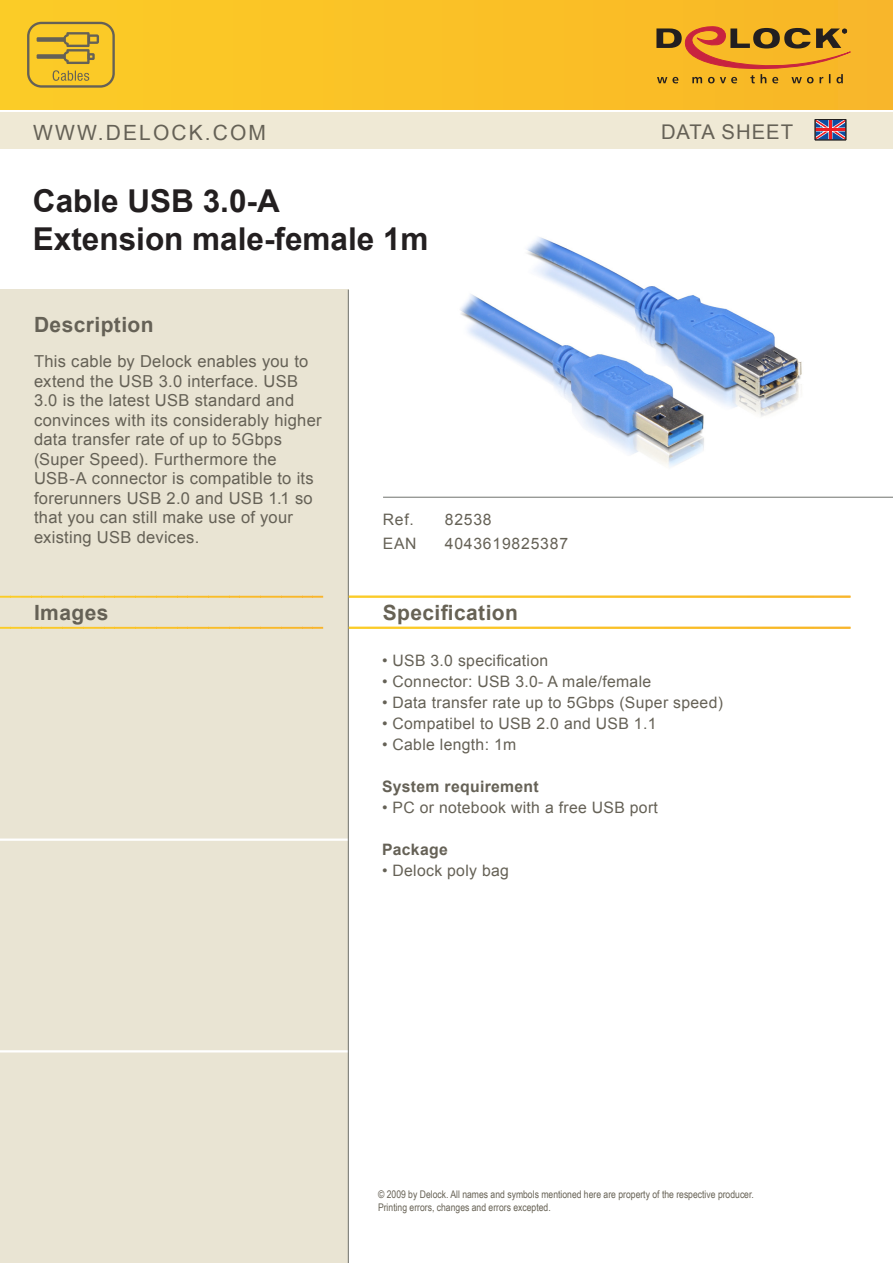
<style>
.page{position:relative;width:893px;height:1263px;background:#fff}
.page>*{position:absolute;margin:0;border:0;box-sizing:border-box;transform-origin:0 0}
.t1{font:700 31.5px "Arial";color:#231f20}
._001{font:700 21px "Arial";letter-spacing:.02em;color:#656156}
.t2{font:21px "Arial";letter-spacing:.1em;color:#656156}
._001-2{font:700 21px "Arial";letter-spacing:.02em;color:#676255}
.t3{font:20.25px "Arial";letter-spacing:.05em;color:#656156}
._001-3{font:16.5px/19.5px "Arial";letter-spacing:.015em;color:#656156}
._003-02{font:15.75px "Arial";letter-spacing:.02em;color:#656156}
._003-02-2{font:700 15.75px "Arial";letter-spacing:.02em;color:#656156}
._003-02-3{font:15.75px "Arial";letter-spacing:.05em;color:#656156}
.t4{font:10.5px "Arial Narrow";color:#676255}
</style>
<div class="page">
<div style="left:0;top:290px;width:349px;height:973px;background:#e9e4d3"></div>
<svg style="left:0;top:596px;width:10px;height:33px"></svg>
<svg style="left:10px;top:596px;width:11px;height:33px"></svg>
<svg style="left:21px;top:596px;width:10px;height:33px"></svg>
<svg style="left:31px;top:596px;width:11px;height:33px"></svg>
<svg style="left:42px;top:596px;width:10px;height:33px"></svg>
<svg style="left:52px;top:596px;width:11px;height:33px"></svg>
<svg style="left:63px;top:596px;width:10px;height:33px"></svg>
<svg style="left:73px;top:596px;width:10px;height:33px"></svg>
<svg style="left:83px;top:596px;width:11px;height:33px"></svg>
<svg style="left:94px;top:596px;width:10px;height:33px"></svg>
<svg style="left:104px;top:596px;width:11px;height:33px"></svg>
<svg style="left:115px;top:596px;width:10px;height:33px"></svg>
<svg style="left:125px;top:596px;width:11px;height:33px"></svg>
<svg style="left:136px;top:596px;width:10px;height:33px"></svg>
<svg style="left:146px;top:596px;width:10px;height:33px"></svg>
<svg style="left:156px;top:596px;width:11px;height:33px"></svg>
<svg style="left:167px;top:596px;width:10px;height:33px"></svg>
<svg style="left:177px;top:596px;width:11px;height:33px"></svg>
<svg style="left:188px;top:596px;width:10px;height:33px"></svg>
<svg style="left:198px;top:596px;width:10px;height:33px"></svg>
<svg style="left:208px;top:596px;width:11px;height:33px"></svg>
<svg style="left:219px;top:596px;width:10px;height:33px"></svg>
<svg style="left:229px;top:596px;width:11px;height:33px"></svg>
<svg style="left:240px;top:596px;width:10px;height:33px"></svg>
<svg style="left:250px;top:596px;width:11px;height:33px"></svg>
<svg style="left:261px;top:596px;width:10px;height:33px"></svg>
<svg style="left:271px;top:596px;width:10px;height:33px"></svg>
<svg style="left:281px;top:596px;width:11px;height:33px"></svg>
<svg style="left:292px;top:596px;width:10px;height:33px"></svg>
<svg style="left:302px;top:596px;width:11px;height:33px"></svg>
<svg style="left:313px;top:596px;width:10px;height:33px"></svg>
<hr style="left:323px;top:596px;width:1px;height:33px;background:#f8b52c">
<div style="left:0;top:0;width:893px;height:109px;background:#fac226"></div>
<div style="left:0;top:113px;width:893px;height:36px;background:#efe9d5"></div>
<svg style="left:656px;top:26px;width:195px;height:57px"></svg>
<svg style="left:817px;top:121px;width:27px;height:17px"></svg>
<hr style="left:829px;top:120px;width:3px;height:20px;background:#ee1d23">
<hr style="left:815px;top:128px;width:31px;height:3px;background:#ee1d23">
<div style="left:815px;top:119px;width:31px;height:21px;border:1px solid #231f20"></div>
<hr style="left:383px;top:497px;width:510px;height:1px;background:#70726e">
<hr style="left:0;top:838px;width:349px;height:3px;background:#fff">
<hr style="left:0;top:1050px;width:349px;height:2px;background:#fff">
<hr style="left:348px;top:290px;width:1px;height:973px;background:#70726e">
<svg style="left:27px;top:22px;width:88px;height:66px"></svg>
<svg style="left:349px;top:596px;width:501px;height:33px"></svg>
<img style="left:460px;top:237px;width:342px;height:230px">
<p class="t2" style="left:33px;top:118px;width:234px">WWW.DELOCK.COM</p>
<p class="t3" style="left:661px;top:119px;width:134px">DATA SHEET</p>
<p class="t1" style="left:33px;top:180px;width:248px">Cable USB 3.0-A</p>
<p class="t1" style="left:33px;top:218px;width:397px">Extension male-female 1m</p>
<p class="_001" style="left:34px;top:311px;width:121px">Description</p>
<p class="_001-3" style="left:34px;top:352px;width:289px">This cable by Delock enables you to extend the USB 3.0 interface. USB<br>3.0 is the latest USB standard and convinces with its considerably higher data transfer rate of up to 5Gbps (Super Speed). Furthermore the<br>USB-A connector is compatible to its forerunners USB 2.0 and USB 1.1 so that you can still make use of your existing USB devices.</p>
<p class="_001" style="left:34px;top:599px;width:76px">Images</p>
<p class="_003-02" style="left:383px;top:509px;width:33px">Ref.</p>
<p class="_003-02" style="left:383px;top:533px;width:35px">EAN</p>
<p class="_003-02" style="left:445px;top:509px;width:48px">82538</p>
<p class="_003-02-3" style="left:445px;top:533px;width:125px">4043619825387</p>
<p class="_001-2" style="left:383px;top:599px;width:137px">Specification</p>
<p class="_003-02" style="left:382px;top:650px;width:168px">• USB 3.0 specification</p>
<p class="_003-02" style="left:382px;top:671px;width:271px">• Connector: USB 3.0- A male/female</p>
<p class="_003-02" style="left:382px;top:692px;width:342px">• Data transfer rate up to 5Gbps (Super speed)</p>
<p class="_003-02" style="left:382px;top:713px;width:276px">• Compatibel to USB 2.0 and USB 1.1</p>
<p class="_003-02" style="left:382px;top:734px;width:136px">• Cable length: 1m</p>
<p class="_003-02-2" style="left:382px;top:776px;width:158px">System requirement</p>
<p class="_003-02" style="left:382px;top:797px;width:277px">• PC or notebook with a free USB port</p>
<p class="_003-02-2" style="left:382px;top:839px;width:67px">Package</p>
<p class="_003-02" style="left:382px;top:860px;width:128px">• Delock poly bag</p>
<p class="t4" style="left:378px;top:1186px;width:377px">© 2009 by Delock. All names and symbols mentioned here are property of the respective producer.</p>
<p class="t4" style="left:378px;top:1200px;width:174px">Printing errors, changes and errors excepted.</p>
</div>
